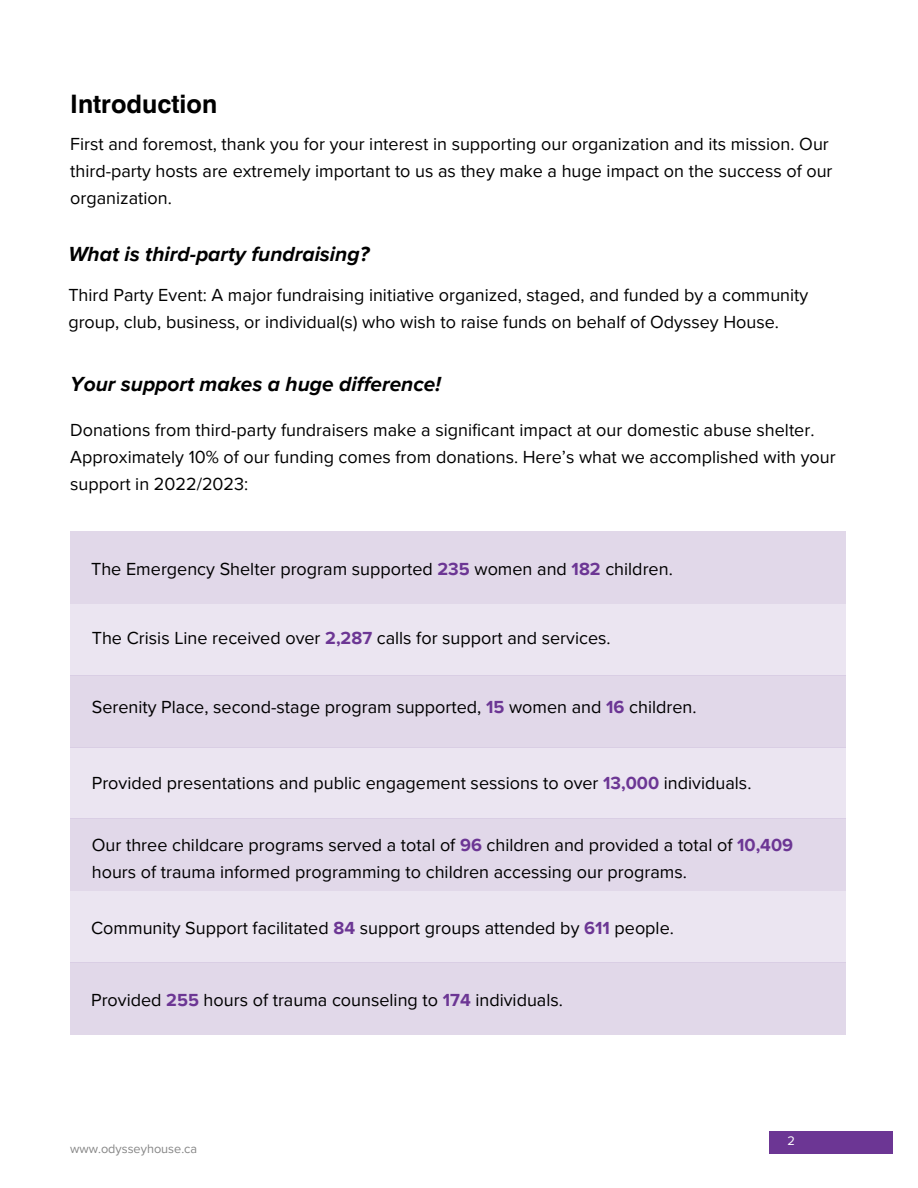
<style>
.page{position:relative;width:918px;height:1188px;background:#fff}
.page>*{position:absolute;margin:0;border:0;box-sizing:border-box;transform-origin:0 0}
.t1{font:700 25.5px "Swiss 721 Devanagari";color:#000}
.t2{font:italic 700 21px "Proxima Nova";color:#000}
.t3{font:18px/27px "Proxima Nova";color:#000}
.t4{font:12.75px "Proxima Nova";color:#868686}
.t5{font:12.75px "Proxima Nova";color:#fff}
.s1{font-weight:700;color:#6c3694}
</style>
<div class="page">
<div style="left:70px;top:531px;width:776px;height:73px;background:#e1d8e9"></div>
<div style="left:70px;top:604px;width:776px;height:71px;background:#ebe5f1"></div>
<div style="left:70px;top:675px;width:776px;height:73px;background:#e1d8e9"></div>
<div style="left:70px;top:748px;width:776px;height:71px;background:#ebe5f1"></div>
<div style="left:70px;top:819px;width:776px;height:72px;background:#e1d8e9"></div>
<div style="left:70px;top:891px;width:776px;height:71px;background:#ebe5f1"></div>
<div style="left:70px;top:962px;width:776px;height:73px;background:#e1d8e9"></div>
<div style="left:769px;top:1131px;width:124px;height:22px;background:#6c3694"></div>
<h3 class="t1" style="left:70px;top:89px;width:149px">Introduction</h3>
<h1 class="t3" style="left:70px;top:131px;width:764px">First and foremost, thank you for your interest in supporting our organization and its mission. Our third-party hosts are extremely important to us as they make a huge impact on the success of our organization.</h1>
<h2 class="t2" style="left:68px;top:242px;width:302px">What is third-party fundraising?</h2>
<h3 class="t3" style="left:68px;top:281px;width:741px">Third Party Event: A major fundraising initiative organized, staged, and funded by a community group, club, business, or individual(s) who wish to raise funds on behalf of Odyssey House.</h3>
<h2 class="t2" style="left:70px;top:372px;width:372px">Your support makes a huge difference!</h2>
<h3 class="t3" style="left:70px;top:417px;width:767px">Donations from third-party fundraisers make a significant impact at our domestic abuse shelter.<br>Approximately 10% of our funding comes from donations. Here’s what we accomplished with your support in 2022/2023:</h3>
<h3 class="t3" style="left:91px;top:556px;width:583px">The Emergency Shelter program supported <span class="s1">235</span> women and <span class="s1">182</span> children.</h3>
<h3 class="t3" style="left:92px;top:625px;width:520px">The Crisis Line received over <span class="s1">2,287</span> calls for support and services.</h3>
<h3 class="t3" style="left:92px;top:694px;width:606px">Serenity Place, second-stage program supported, <span class="s1">15</span> women and <span class="s1">16</span> children.</h3>
<h3 class="t3" style="left:92px;top:770px;width:661px">Provided presentations and public engagement sessions to over <span class="s1">13,000</span> individuals.</h3>
<h3 class="t3" style="left:92px;top:832px;width:703px">Our three childcare programs served a total of <span class="s1">96</span> children and provided a total of <span class="s1">10,409 </span>hours of trauma informed programming to children accessing our programs.</h3>
<h3 class="t3" style="left:91px;top:915px;width:584px">Community Support facilitated <span class="s1">84</span> support groups attended by <span class="s1">611</span> people.</h3>
<h3 class="t3" style="left:91px;top:987px;width:473px">Provided <span class="s1">255</span> hours of trauma counseling to <span class="s1">174</span> individuals.</h3>
<p class="t4" style="left:70px;top:1141px;width:129px">www.odysseyhouse.ca</p>
<p class="t5" style="left:788px;top:1134px;width:9px">2</p>
</div>
